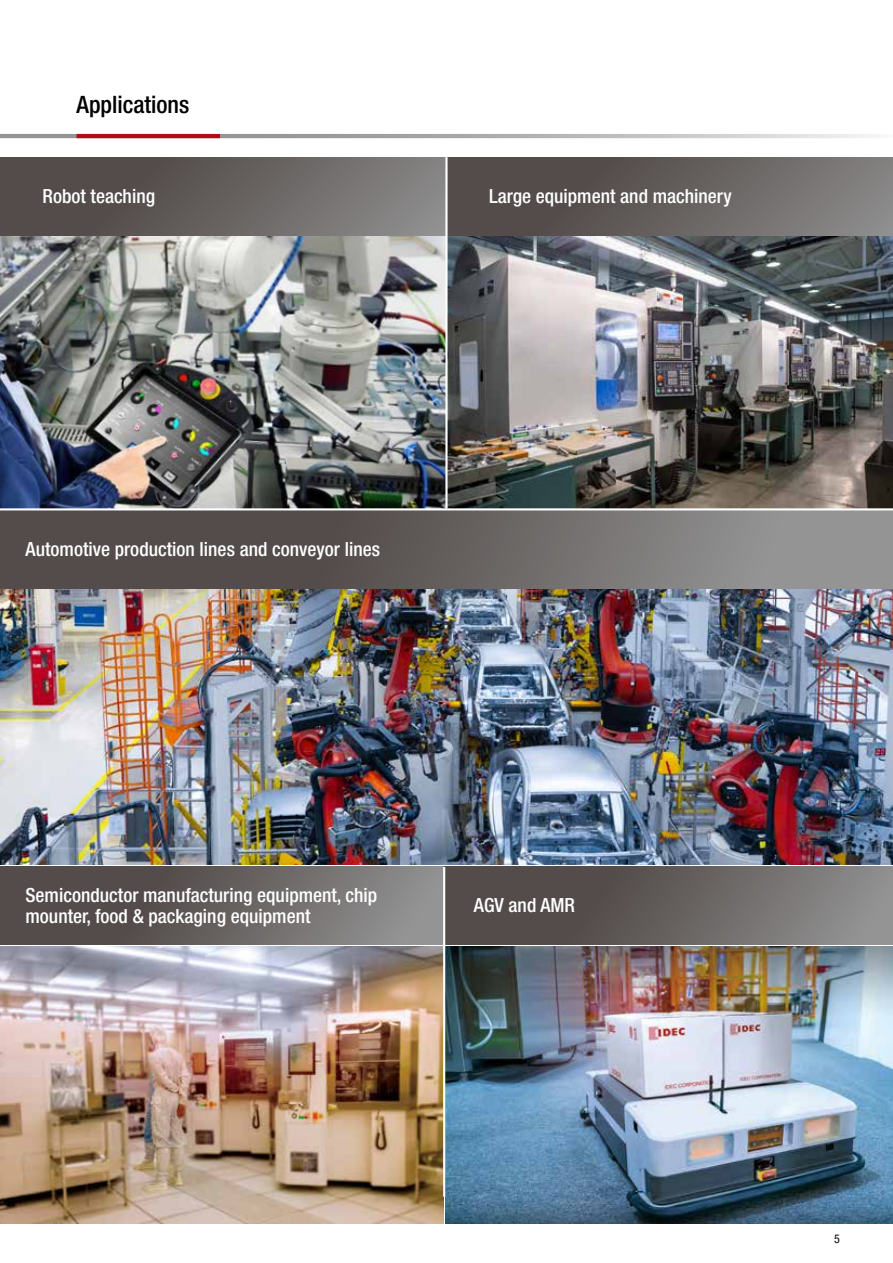
<style>
.page{position:relative;width:893px;height:1263px;background:#fff}
.page>*{position:absolute;margin:0;border:0;box-sizing:border-box;transform-origin:0 0}
.t1{font:500 condensed 24px "Helvetica Neue LT Std";color:#000}
.t2{font:500 condensed 19.5px/21px "Helvetica Neue LT Std";color:#fff}
.t3{font:condensed 12px "Helvetica Neue LT Std";color:#000}
</style>
<div class="page">
<svg style="left:0;top:134px;width:874px;height:4px;background:#b5b5b5"></svg>
<img style="left:448px;top:237px;width:445px;height:271px">
<img style="left:0;top:588px;width:893px;height:277px">
<img style="left:0;top:235px;width:445px;height:273px">
<img style="left:445px;top:947px;width:448px;height:276px">
<img style="left:0;top:947px;width:443px;height:276px">
<div style="left:0;top:157px;width:447px;height:78px;background:linear-gradient(to right,#483f3d,#868585)"></div>
<div style="left:446px;top:157px;width:447px;height:78px;background:linear-gradient(to right,#48403d,#848382)"></div>
<svg style="left:0;top:510px;width:893px;height:78px;background:#6c6766"></svg>
<svg style="left:0;top:867px;width:443px;height:78px;background:#696463"></svg>
<svg style="left:445px;top:867px;width:448px;height:78px;background:#686462"></svg>
<hr style="left:445px;top:157px;width:3px;height:351px;background:#fff">
<hr style="left:77px;top:134px;width:143px;height:4px;background:#ae0e16">
<p class="t1" style="left:77px;top:91px;width:114px">Applications</p>
<p class="t2" style="left:43px;top:185px;width:114px">Robot teaching</p>
<p class="t2" style="left:489px;top:185px;width:244px">Large equipment and machinery</p>
<p class="t2" style="left:26px;top:538px;width:356px">Automotive production lines and conveyor lines</p>
<p class="t2" style="left:26px;top:884px;width:353px">Semiconductor manufacturing equipment, chip mounter, food &amp; packaging equipment</p>
<p class="t2" style="left:474px;top:894px;width:103px">AGV and AMR</p>
<p class="t3" style="left:834px;top:1232px;width:7px">5</p>
</div>
